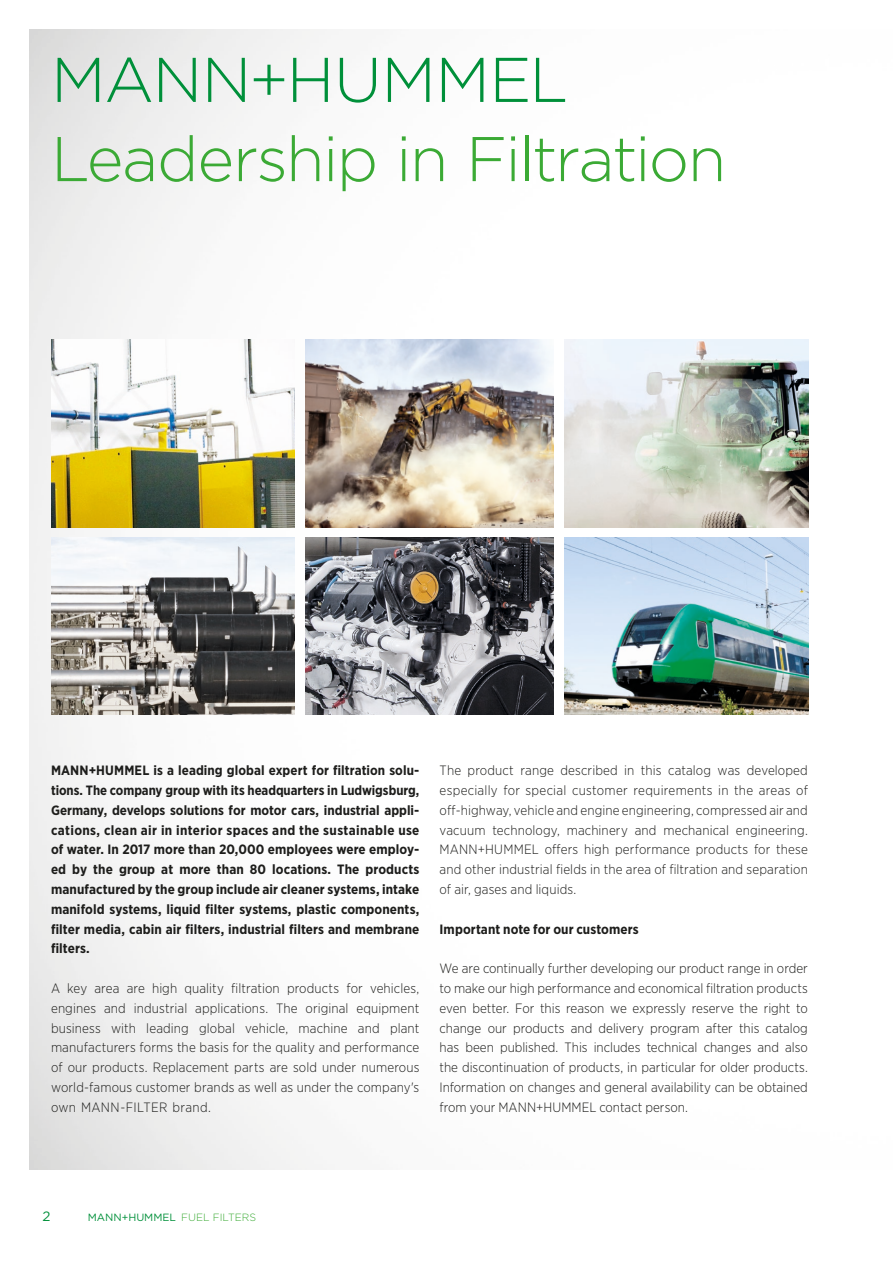
<style>
.page{position:relative;width:893px;height:1263px;background:#fff}
.page>*{position:absolute;margin:0;border:0;box-sizing:border-box;transform-origin:0 0}
.t1{font:300 63px "Gotham";letter-spacing:-.03em;color:#3baa35}
.t2{font:300 63px "Gotham";letter-spacing:-.01em;color:#00903a}
.t3{font:300 13.5px/19.8px "Gotham Narrow";letter-spacing:.005em;color:#1d1d1b;text-align:justify}
.t4{font:700 13.5px/19.8px "Gotham Narrow";letter-spacing:.005em;color:#1d1d1b;text-align:justify}
.t5{font:13.5px "Gotham";color:#00903a}
.t6{font:10.5px "Gotham";color:#00903a}
.s1{font-weight:300;color:#3baa35}
</style>
<div class="page">
<img style="left:30px;top:30px;width:779px;height:1139px">
<img style="left:305px;top:538px;width:249px;height:176px">
<img style="left:564px;top:538px;width:244px;height:176px">
<img style="left:564px;top:340px;width:244px;height:188px">
<img style="left:51px;top:340px;width:244px;height:188px">
<img style="left:51px;top:538px;width:244px;height:176px">
<img style="left:305px;top:340px;width:249px;height:188px">
<h1 class="t2" style="left:51px;top:40px;width:519px">MANN+HUMMEL</h1>
<h1 class="t1" style="left:51px;top:119px;width:677px">Leadership in Filtration</h1>
<p class="t4" style="left:51px;top:760px;width:370px">MANN+HUMMEL is a leading global expert for filtration solu&shy;tions. The company group with its headquarters in Ludwigsburg, Germany, develops solutions for motor cars, industrial appli&shy;cations, clean air in interior spaces and the sustainable use of water. In 2017 more than 20,000 employees were employ&shy;ed by the group at more than 80 locations. The products manufactured by the group include air cleaner systems, intake manifold systems, liquid filter systems, plastic components, filter media, cabin air filters, industrial filters and membrane filters.</p>
<p class="t3" style="left:51px;top:978px;width:370px">A key area are high quality filtration products for vehicles, engines and industrial applications. The original equipment business with leading global vehicle, machine and plant manufacturers forms the basis for the quality and performance of our products. Replacement parts are sold under numerous world-famous customer brands as well as under the company's own MANN-FILTER brand.</p>
<p class="t3" style="left:440px;top:760px;width:370px">The product range described in this catalog was developed especially for special customer requirements in the areas of off-highway, vehicle and engine engineering, compressed air and vacuum technology, machinery and mechanical engineering.<br>MANN+HUMMEL offers high performance products for these and other industrial fields in the area of filtration and separation of air, gases and liquids.</p>
<p class="t4" style="left:440px;top:919px;width:201px">Important note for our customers</p>
<p class="t3" style="left:440px;top:958px;width:370px">We are continually further developing our product range in order to make our high performance and economical filtration products even better. For this reason we expressly reserve the right to change our products and delivery program after this catalog has been published. This includes technical changes and also the discontinuation of products, in particular for older products.<br>Information on changes and general availability can be obtained from your MANN+HUMMEL contact person.</p>
<p class="t5" style="left:43px;top:1207px;width:10px">2</p>
<p class="t6" style="left:88px;top:1210px;width:170px">MANN+HUMMEL <span class="s1">FUEL FILTERS</span></p>
</div>
